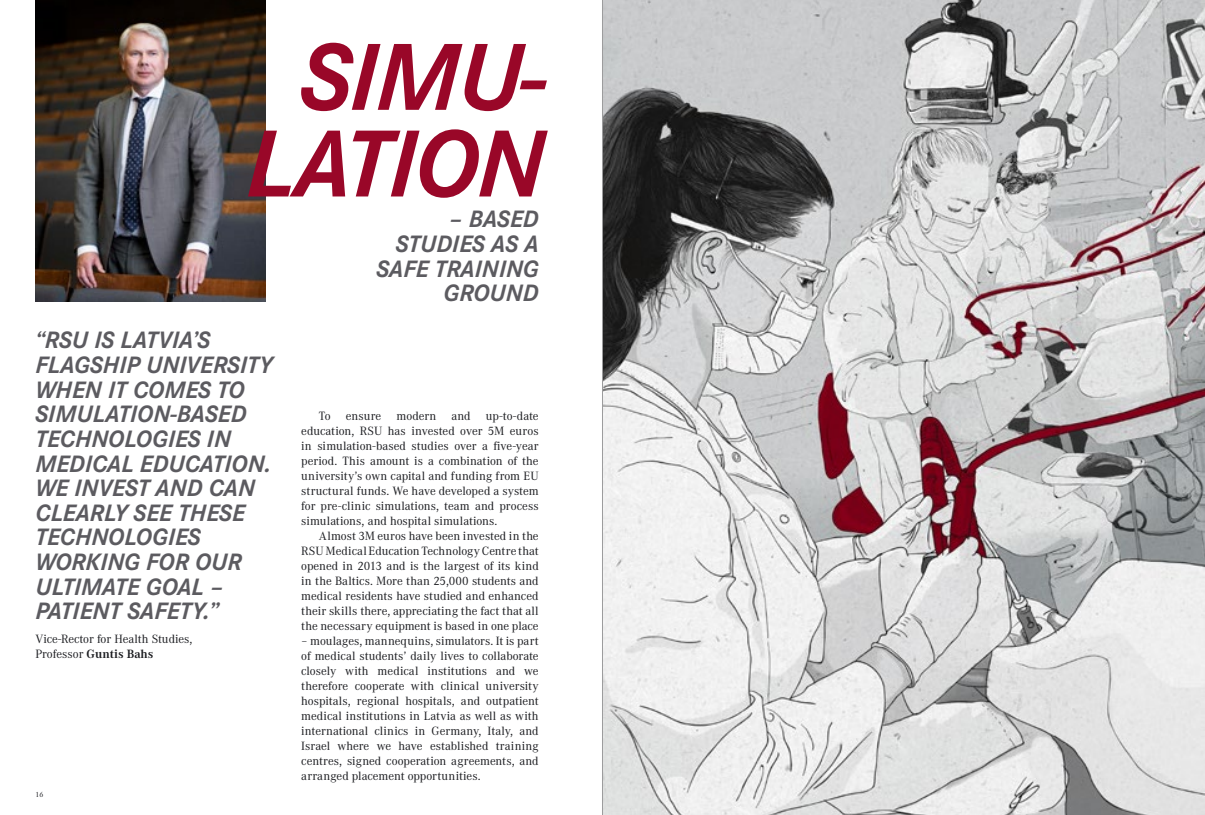
<style>
.page{position:relative;width:1205px;height:815px;background:#fff}
.page>*{position:absolute;margin:0;border:0;box-sizing:border-box;transform-origin:0 0}
.t1{font:italic 700 98.75px/86.6px "Corporate S";letter-spacing:-.025em;color:#990728;text-align:center}
.t2{font:italic 700 24.62px/24.6px "Corporate S";color:#5c5b60}
.t3{font:12.5px/15px "Corporate A";color:#1b1c20;text-align:justify}
.t4{font:7.5px "Corporate A";color:#1b1c20}
.s1{font-weight:700}
</style>
<div class="page">
<img style="left:603px;top:0;width:602px;height:815px">
<img style="left:35px;top:0;width:231px;height:301px">
<hr style="left:602px;top:0;width:1px;height:815px;background:#9c9c9d">
<h1 class="t1" style="left:246px;top:36px;width:303px">SIMU-<br>LATION</h1>
<h2 class="t2" style="left:35px;top:329px;width:238px">“RSU IS LATVIA’S<br>FLAGSHIP UNIVERSITY<br>WHEN IT COMES TO<br>SIMULATION-BASED<br>TECHNOLOGIES IN<br>MEDICAL EDUCATION.<br>WE INVEST AND CAN<br>CLEARLY SEE THESE<br>TECHNOLOGIES<br>WORKING FOR OUR<br>ULTIMATE GOAL –<br>PATIENT SAFETY.”</h2>
<p class="t3" style="left:35px;top:632px;width:159px">Vice-Rector for Health Studies,<br>Professor <span class="s1">Guntis Bahs</span></p>
<p class="t4" style="left:35px;top:791px;width:9px">16</p>
<h2 class="t2" style="left:376px;top:208px;width:164px;text-align:right">– BASED<br>STUDIES AS A<br>SAFE TRAINING<br>GROUND</h2>
<p class="t3" style="left:301px;top:408px;width:239px;text-indent:18px">To ensure modern and up-to-date education, RSU has invested over 5M euros in simulation-based studies over a five-year period. This amount is a combination of the university’s own capital and funding from EU structural funds. We have developed a system for pre-clinic simulations, team and process simulations, and hospital simulations.</p>
<p class="t3" style="left:301px;top:528px;width:239px;text-indent:18px">Almost 3M euros have been invested in the RSU Medical Education Technology Centre that opened in 2013 and is the largest of its kind in the Baltics. More than 25,000 students and medical residents have studied and enhanced their skills there, appreciating the fact that all the necessary equipment is based in one place</p>
<p class="t3" style="left:301px;top:633px;width:239px">– moulages, mannequins, simulators. It is part of medical students’ daily lives to collaborate closely with medical institutions and we therefore cooperate with clinical university hospitals, regional hospitals, and outpatient medical institutions in Latvia as well as with international clinics in Germany, Italy, and Israel where we have established training centres, signed cooperation agreements, and arranged placement opportunities.</p>
</div>
